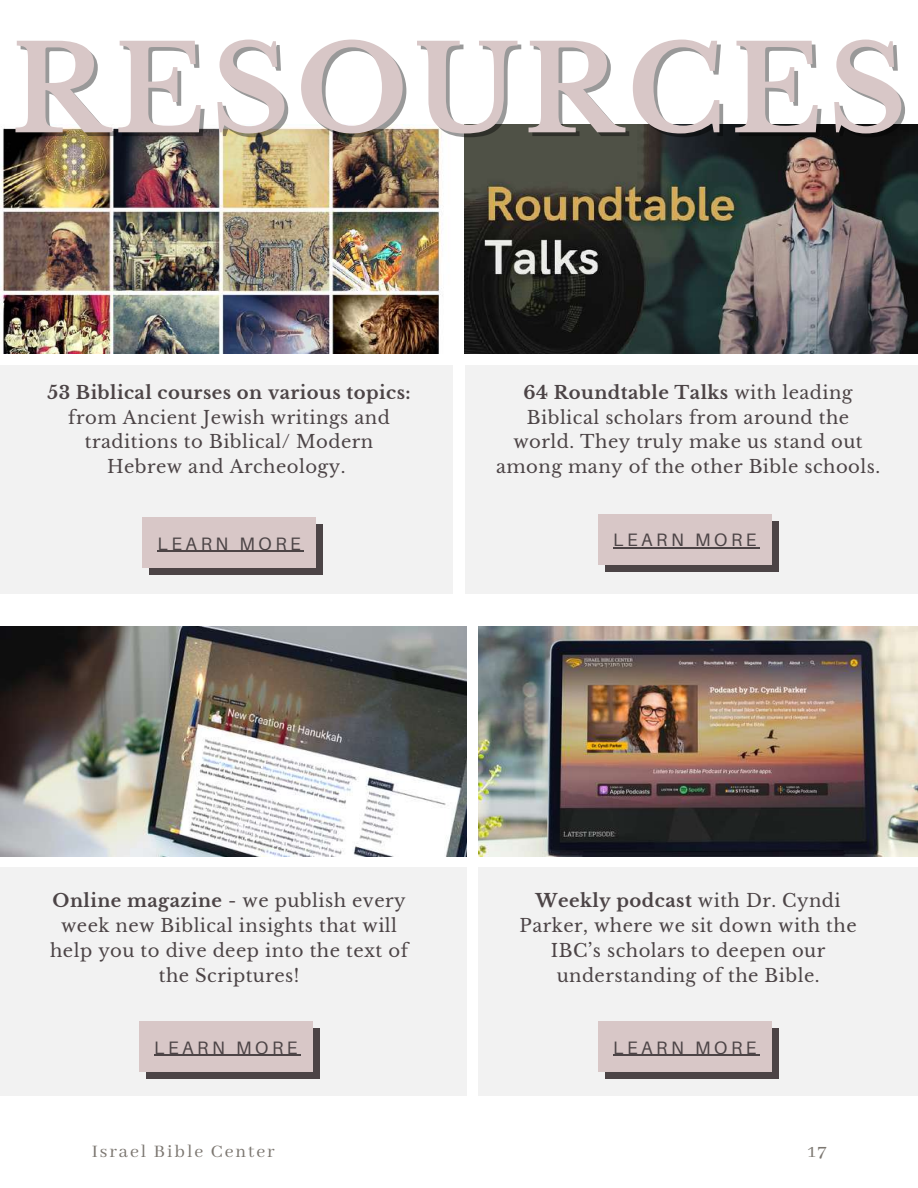
<style>
.page{position:relative;width:918px;height:1188px;background:#fff}
.page>*{position:absolute;margin:0;border:0;box-sizing:border-box;transform-origin:0 0}
.t1{font:700 118.95px "Libre Baskerville";letter-spacing:.05em;color:#d8c7c7}
.t2{font:19.5px "Abhaya Libre";letter-spacing:.1em;color:#7b7670}
.t3{font:18px/24.8px "Libre Baskerville";letter-spacing:.025em;color:#4c4446;text-align:center}
.t4{font:18px "Aileron";letter-spacing:.2em;color:#4c4446}
.t5{font:700 18px "Libre Baskerville";letter-spacing:.025em;color:#4c4446}
.s1{font-weight:700}
</style>
<div class="page">
<img style="left:0;top:124px;width:449px;height:230px">
<img style="left:465px;top:124px;width:453px;height:230px">
<div style="left:0;top:365px;width:453px;height:229px;background:#f2f2f2"></div>
<div style="left:465px;top:365px;width:453px;height:229px;background:#f2f2f2"></div>
<img style="left:0;top:627px;width:467px;height:229px">
<img style="left:478px;top:627px;width:440px;height:229px">
<div style="left:0;top:867px;width:467px;height:229px;background:#f2f2f2"></div>
<div style="left:478px;top:867px;width:440px;height:229px;background:#f2f2f2"></div>
<div style="left:149px;top:524px;width:174px;height:51px;background:#4c4446"></div>
<div style="left:143px;top:517px;width:173px;height:51px;background:#d8c7c7"></div>
<hr style="left:157px;top:551px;width:147px;height:1px;background:#4c4446">
<div style="left:605px;top:521px;width:173px;height:50px;background:#4c4446"></div>
<div style="left:598px;top:514px;width:174px;height:51px;background:#d8c7c7"></div>
<hr style="left:613px;top:547px;width:147px;height:1px;background:#4c4446">
<div style="left:605px;top:1028px;width:173px;height:51px;background:#4c4446"></div>
<div style="left:598px;top:1021px;width:174px;height:51px;background:#d8c7c7"></div>
<hr style="left:613px;top:1055px;width:147px;height:1px;background:#4c4446">
<div style="left:146px;top:1028px;width:173px;height:51px;background:#4c4446"></div>
<div style="left:139px;top:1021px;width:174px;height:51px;background:#d8c7c7"></div>
<hr style="left:154px;top:1055px;width:147px;height:1px;background:#4c4446">
<h1 class="t1" style="left:11px;top:17px;width:897px">RESOURCES</h1>
<p class="t5" style="left:48px;top:382px;width:365px">53 Biblical courses on various topics:</p>
<p class="t3" style="left:68px;top:405px;width:323px">from Ancient Jewish writings and traditions to Biblical/ Modern<br>Hebrew and Archeology.</p>
<p class="t3" style="left:496px;top:380px;width:386px"><span class="s1">64 Roundtable Talks</span> with leading Biblical scholars from around the world. They truly make us stand out among many of the other Bible schools.</p>
<p class="t4" style="left:157px;top:532px;width:145px">LEARN MORE</p>
<p class="t4" style="left:613px;top:529px;width:145px">LEARN MORE</p>
<p class="t3" style="left:50px;top:889px;width:359px"><span class="s1">Online magazine</span> - we publish every week new Biblical insights that will help you to dive deep into the text of the Scriptures!</p>
<p class="t3" style="left:520px;top:889px;width:339px"><span class="s1">Weekly podcast</span> with Dr. Cyndi<br>Parker, where we sit down with the<br>IBC’s scholars to deepen our understanding of the Bible.</p>
<p class="t4" style="left:154px;top:1036px;width:145px">LEARN MORE</p>
<p class="t4" style="left:613px;top:1036px;width:145px">LEARN MORE</p>
<p class="t2" style="left:92px;top:1141px;width:184px">Israel Bible Center</p>
<p class="t2" style="left:808px;top:1141px;width:20px">17</p>
</div>
